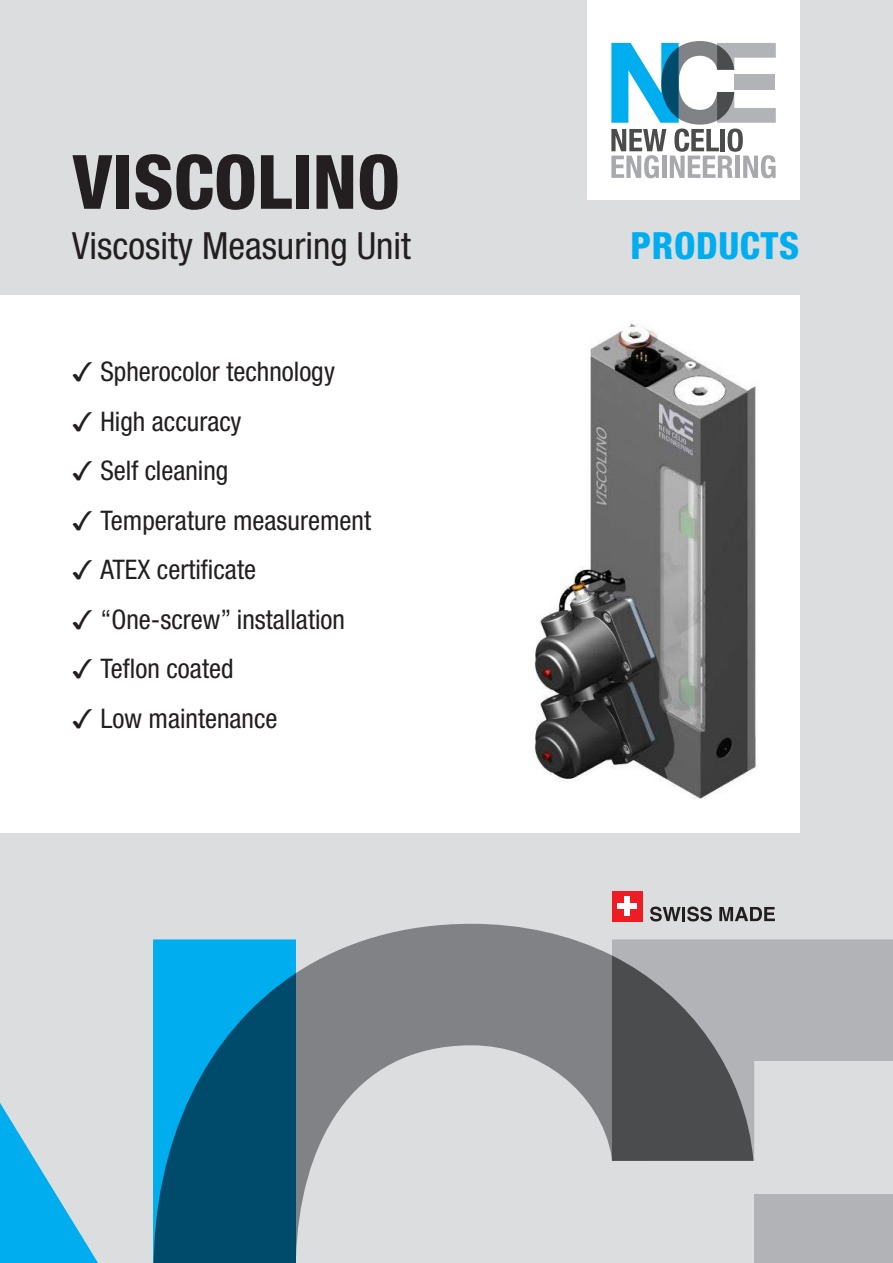
<style>
.page{position:relative;width:893px;height:1263px;background:#dcdddf}
.page>*{position:absolute;margin:0;border:0;box-sizing:border-box;transform-origin:0 0}
.t1{font:800 condensed 75px "Helvetica Neue";color:#231f20}
.t2{font:condensed 37.5px "Helvetica Neue LT";color:#231f20}
.t3{font:800 condensed 37.5px "Helvetica Neue";letter-spacing:.015em;color:#00aeef}
.t4{font:condensed 27px "Helvetica Neue LT";color:#231f20}
.s1{font-family:"Arial Unicode MS";font-stretch:normal}
</style>
<div class="page">
<svg style="left:0;top:939px;width:296px;height:324px"></svg>
<svg style="left:296px;top:924px;width:316px;height:331px"></svg>
<svg style="left:154px;top:973px;width:142px;height:290px;background:#006791"></svg>
<svg style="left:612px;top:939px;width:281px;height:222px;fill:#b2b3b7"></svg>
<div style="left:754px;top:1194px;width:139px;height:69px;background:#b2b3b7"></div>
<svg style="left:612px;top:955px;width:141px;height:206px;background:#6b6c6e"></svg>
<div style="left:612px;top:891px;width:30px;height:30px;background:#ee1d23"></div>
<svg style="left:650px;top:906px;width:31px;height:15px"></svg>
<hr style="left:682px;top:907px;width:3px;height:14px;background:#231f20">
<svg style="left:687px;top:906px;width:25px;height:15px"></svg>
<svg style="left:719px;top:907px;width:56px;height:14px"></svg>
<div style="left:624px;top:897px;width:6px;height:7px;background:#fff"></div>
<div style="left:618px;top:903px;width:7px;height:6px;background:#fff"></div>
<svg style="left:624px;top:903px;width:12px;height:12px"></svg>
<div style="left:0;top:296px;width:799px;height:537px;background:#fff"></div>
<img style="left:534px;top:323px;width:223px;height:477px">
<div style="left:587px;top:0;width:212px;height:200px;background:#fff"></div>
<svg style="left:611px;top:41px;width:165px;height:137px"></svg>
<h1 class="t1" style="left:72px;top:155px;width:329px">VISCOLINO</h1>
<h2 class="t2" style="left:72px;top:232px;width:340px">Viscosity Measuring Unit</h2>
<p class="t4" style="left:73px;top:362px;width:264px"><span class="s1">✓</span> Spherocolor technology</p>
<p class="t4" style="left:73px;top:411px;width:170px"><span class="s1">✓</span> High accuracy</p>
<p class="t4" style="left:73px;top:461px;width:157px"><span class="s1">✓</span> Self cleaning</p>
<p class="t4" style="left:73px;top:510px;width:300px"><span class="s1">✓</span> Temperature measurement</p>
<p class="t4" style="left:73px;top:560px;width:185px"><span class="s1">✓</span> ATEX certificate</p>
<p class="t4" style="left:73px;top:609px;width:274px"><span class="s1">✓</span> “One-screw” installation</p>
<p class="t4" style="left:73px;top:659px;width:163px"><span class="s1">✓</span> Teflon coated</p>
<p class="t4" style="left:73px;top:708px;width:207px"><span class="s1">✓</span> Low maintenance</p>
<h2 class="t3" style="left:630px;top:232px;width:170px">PRODUCTS</h2>
</div>
